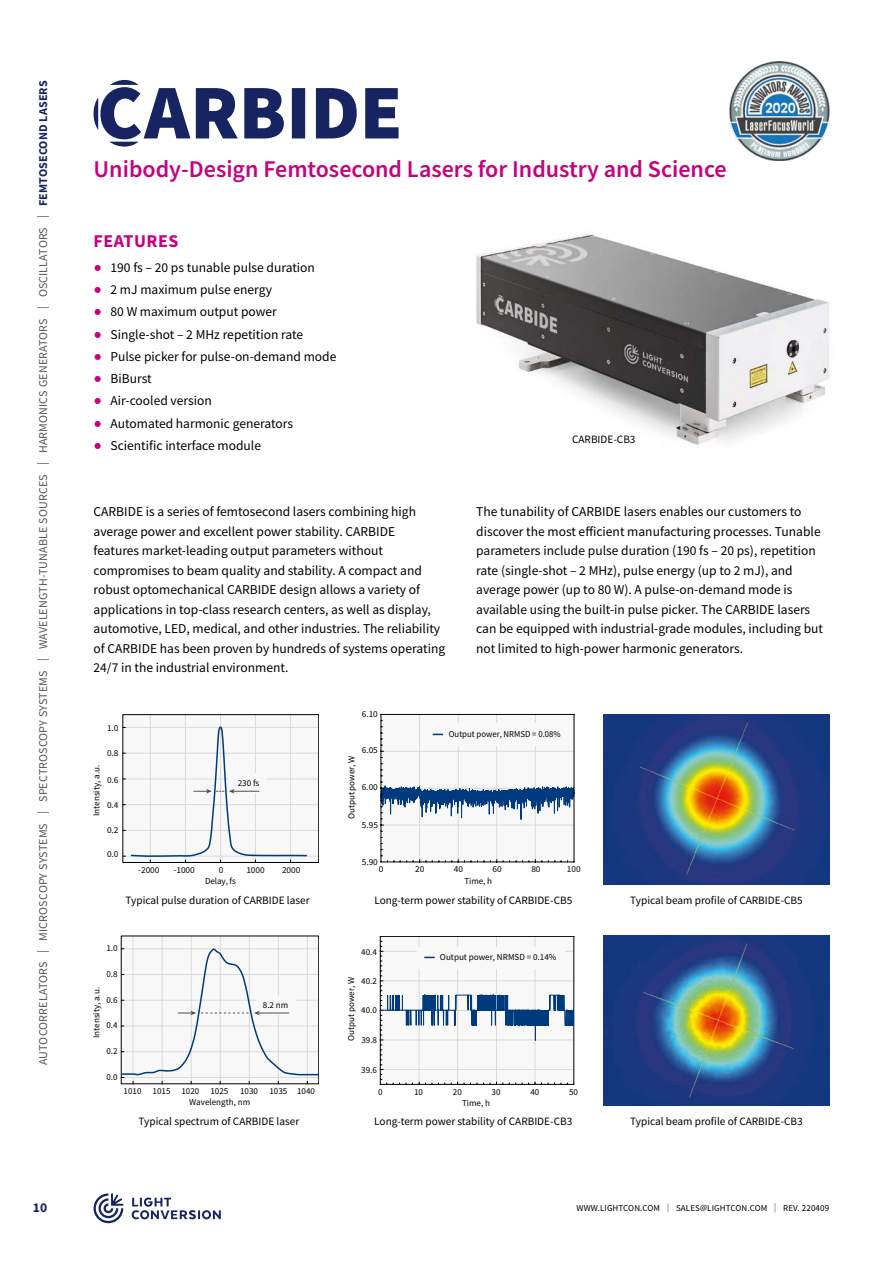
<style>
.page{position:relative;width:893px;height:1263px;background:#fff}
.page>*{position:absolute;margin:0;border:0;box-sizing:border-box;transform-origin:0 0}
.t1{font:600 24px "Source Sans Pro";color:#c7007e}
.t2{font:700 18px "Source Sans Pro";letter-spacing:.03em;color:#c7007e}
.t3{font:13.5px/19.5px "Source Sans Pro";color:#000}
.t4{font:700 13.5px "Source Sans Pro";color:#162561}
.t5{font:12px "Source Sans Pro";letter-spacing:.01em;color:#565656}
.t6{font:11.25px "Source Sans Pro";color:#000}
.t7{font:9px "Source Sans Pro";color:#000}
.t8{font:9px "Source Sans Pro";color:#020204}
.t9{font:9px "Source Sans Pro";color:#020204;scale:.96 1}
.s1{font-weight:700;color:#162561}
.s2{color:#565656}
</style>
<div class="page">
<svg style="left:94px;top:1193px;width:29px;height:30px"></svg>
<svg style="left:132px;top:1197px;width:89px;height:22px"></svg>
<img style="left:476px;top:234px;width:353px;height:211px">
<hr style="left:574px;top:936px;width:1px;height:148px;background:#000">
<svg style="left:380px;top:976px;width:194px;height:109px"></svg>
<div style="left:123px;top:715px;width:196px;height:147px;background:#f8f8f8"></div>
<hr style="left:150px;top:715px;width:1px;height:147px;background:#dadada">
<hr style="left:185px;top:715px;width:1px;height:147px;background:#dadada">
<hr style="left:220px;top:715px;width:1px;height:147px;background:#dadada">
<hr style="left:255px;top:715px;width:1px;height:147px;background:#dadada">
<hr style="left:290px;top:714px;width:1px;height:148px;background:#dadada">
<hr style="left:123px;top:830px;width:196px;height:1px;background:#dadada">
<hr style="left:123px;top:856px;width:196px;height:1px;background:#dadada">
<hr style="left:123px;top:804px;width:196px;height:1px;background:#dadada">
<hr style="left:123px;top:779px;width:196px;height:1px;background:#dadada">
<hr style="left:123px;top:753px;width:196px;height:1px;background:#dadada">
<hr style="left:123px;top:727px;width:196px;height:1px;background:#dadada">
<div style="left:123px;top:714px;width:196px;height:149px;border:1px solid #000"></div>
<svg style="left:123px;top:725px;width:185px;height:137px"></svg>
<div style="left:121px;top:936px;width:198px;height:148px;background:#f8f8f8"></div>
<hr style="left:133px;top:936px;width:1px;height:148px;background:#dadada">
<hr style="left:162px;top:936px;width:1px;height:148px;background:#dadada">
<hr style="left:191px;top:936px;width:1px;height:148px;background:#dadada">
<hr style="left:220px;top:936px;width:1px;height:148px;background:#dadada">
<hr style="left:249px;top:936px;width:1px;height:148px;background:#dadada">
<hr style="left:278px;top:936px;width:1px;height:148px;background:#dadada">
<hr style="left:307px;top:936px;width:1px;height:148px;background:#dadada">
<svg style="left:120px;top:948px;width:199px;height:136px"></svg>
<img style="left:604px;top:936px;width:225px;height:170px">
<img style="left:604px;top:714px;width:225px;height:170px">
<svg style="left:94px;top:80px;width:305px;height:67px"></svg>
<svg style="left:380px;top:713px;width:195px;height:263px"></svg>
<hr style="left:381px;top:714px;width:1px;height:148px;background:#000">
<svg style="left:381px;top:782px;width:2px;height:31px"></svg>
<svg style="left:381px;top:733px;width:2px;height:31px"></svg>
<hr style="left:574px;top:714px;width:1px;height:148px;background:#000">
<hr style="left:381px;top:862px;width:193px;height:1px;background:#000">
<svg style="left:381px;top:819px;width:7px;height:43px"></svg>
<svg style="left:413px;top:860px;width:7px;height:3px"></svg>
<svg style="left:452px;top:860px;width:13px;height:3px"></svg>
<svg style="left:484px;top:860px;width:13px;height:3px"></svg>
<svg style="left:529px;top:860px;width:7px;height:3px"></svg>
<svg style="left:394px;top:861px;width:13px;height:1px"></svg>
<svg style="left:555px;top:861px;width:13px;height:1px"></svg>
<hr style="left:381px;top:714px;width:193px;height:1px;background:#000">
<img style="left:729px;top:61px;width:100px;height:100px">
<p class="t5" style="left:36px;top:1065px;width:986px;rotate:-90deg">AUTOCORRELATORS | MICROSCOPY SYSTEMS | SPECTROSCOPY SYSTEMS | WAVELENGTH-TUNABLE SOURCES | HARMONICS GENERATORS | OSCILLATORS | <span class="s1">FEMTOSECOND LASERS</span></p>
<h1 class="t1" style="left:94px;top:154px;width:635px">Unibody-Design Femtosecond Lasers for Industry and Science</h1>
<h2 class="t2" style="left:94px;top:229px;width:86px">FEATURES</h2>
<p class="t3" style="left:111px;top:256px;width:227px;line-height:22.2px">190 fs – 20 ps tunable pulse duration<br>2 mJ maximum pulse energy<br>80 W maximum output power<br>Single-shot – 2 MHz repetition rate<br>Pulse picker for pulse-on-demand mode<br>BiBurst<br>Air-cooled version<br>Automated harmonic generators<br>Scientific interface module</p>
<p class="t6" style="left:572px;top:432px;width:65px">CARBIDE-CB3</p>
<p class="t3" style="left:94px;top:502px;width:353px">CARBIDE is a series of femtosecond lasers combining high average power and excellent power stability. CARBIDE<br>features market-leading output parameters without compromises to beam quality and stability. A compact and robust optomechanical CARBIDE design allows a variety of applications in top-class research centers, as well as display, automotive, LED, medical, and other industries. The reliability of CARBIDE has been proven by hundreds of systems operating 24/7 in the industrial environment.</p>
<p class="t3" style="left:476px;top:502px;width:348px">The tunability of CARBIDE lasers enables our customers to discover the most efficient manufacturing processes. Tunable parameters include pulse duration (190 fs – 20 ps), repetition rate (single-shot – 2 MHz), pulse energy (up to 2 mJ), and average power (up to 80 W). A pulse-on-demand mode is available using the built-in pulse picker. The CARBIDE lasers can be equipped with industrial-grade modules, including but not limited to high-power harmonic generators.</p>
<p class="t7" style="left:107px;top:725px;width:13px">1.0</p>
<p class="t7" style="left:107px;top:750px;width:13px">0.8</p>
<p class="t7" style="left:93px;top:816px;width:53px;rotate:-90deg">Intensity, a.u.</p>
<p class="t7" style="left:107px;top:776px;width:13px">0.6</p>
<p class="t7" style="left:107px;top:801px;width:13px">0.4</p>
<p class="t7" style="left:107px;top:826px;width:13px">0.2</p>
<p class="t7" style="left:107px;top:851px;width:13px">0.0</p>
<p class="t8" style="left:238px;top:780px;width:23px">230 fs</p>
<p class="t7" style="left:138px;top:866px;width:23px">-2000</p>
<p class="t7" style="left:173px;top:866px;width:23px">-1000</p>
<p class="t7" style="left:219px;top:866px;width:6px">0</p>
<p class="t7" style="left:246px;top:866px;width:20px">1000</p>
<p class="t7" style="left:282px;top:866px;width:20px">2000</p>
<p class="t7" style="left:205px;top:877px;width:32px">Delay, fs</p>
<p class="t7" style="left:362px;top:710px;width:18px">6.10</p>
<p class="t7" style="left:362px;top:747px;width:18px">6.05</p>
<p class="t7" style="left:348px;top:819px;width:66px;rotate:-90deg">Output power, W</p>
<p class="t7" style="left:362px;top:784px;width:18px">6.00</p>
<p class="t7" style="left:362px;top:821px;width:18px">5.95</p>
<p class="t9" style="left:449px;top:731px;width:118px">Output power, NRMSD = 0.08%</p>
<p class="t7" style="left:362px;top:858px;width:18px">5.90</p>
<p class="t7" style="left:379px;top:866px;width:6px">0</p>
<p class="t7" style="left:415px;top:866px;width:11px">20</p>
<p class="t7" style="left:454px;top:866px;width:11px">40</p>
<p class="t7" style="left:493px;top:866px;width:11px">60</p>
<p class="t7" style="left:531px;top:866px;width:11px">80</p>
<p class="t7" style="left:567px;top:866px;width:15px">100</p>
<p class="t7" style="left:464px;top:877px;width:29px">Time, h</p>
<p class="t6" style="left:126px;top:893px;width:186px">Typical pulse duration of CARBIDE laser</p>
<p class="t6" style="left:374px;top:893px;width:200px">Long-term power stability of CARBIDE-CB5</p>
<p class="t7" style="left:106px;top:945px;width:13px">1.0</p>
<p class="t7" style="left:106px;top:971px;width:13px">0.8</p>
<p class="t7" style="left:93px;top:1038px;width:53px;rotate:-90deg">Intensity, a.u.</p>
<p class="t7" style="left:106px;top:996px;width:13px">0.6</p>
<p class="t7" style="left:106px;top:1021px;width:13px">0.4</p>
<p class="t7" style="left:106px;top:1048px;width:13px">0.2</p>
<p class="t7" style="left:106px;top:1074px;width:13px">0.0</p>
<p class="t8" style="left:263px;top:1002px;width:27px">8.2 nm</p>
<p class="t7" style="left:361px;top:948px;width:17px">40.4</p>
<p class="t7" style="left:348px;top:1041px;width:66px;rotate:-90deg">Output power, W</p>
<p class="t7" style="left:361px;top:978px;width:17px">40.2</p>
<p class="t7" style="left:361px;top:1007px;width:17px">40.0</p>
<p class="t7" style="left:361px;top:1037px;width:17px">39.8</p>
<p class="t7" style="left:361px;top:1066px;width:17px">39.6</p>
<p class="t8" style="left:440px;top:954px;width:118px">Output power, NRMSD = 0.14%</p>
<p class="t7" style="left:123px;top:1087px;width:49px">1010 1015</p>
<p class="t7" style="left:181px;top:1087px;width:48px">1020 1025</p>
<p class="t7" style="left:240px;top:1087px;width:19px">1030</p>
<p class="t7" style="left:269px;top:1087px;width:47px">1035 1040</p>
<p class="t7" style="left:378px;top:1088px;width:6px">0</p>
<p class="t7" style="left:414px;top:1088px;width:11px">10</p>
<p class="t7" style="left:453px;top:1088px;width:11px">20</p>
<p class="t7" style="left:492px;top:1088px;width:11px">30</p>
<p class="t7" style="left:530px;top:1088px;width:11px">40</p>
<p class="t7" style="left:569px;top:1088px;width:10px">50</p>
<p class="t7" style="left:189px;top:1099px;width:63px">Wavelength, nm</p>
<p class="t7" style="left:462px;top:1099px;width:30px">Time, h</p>
<p class="t6" style="left:139px;top:1114px;width:162px">Typical spectrum of CARBIDE laser</p>
<p class="t6" style="left:374px;top:1114px;width:200px">Long-term power stability of CARBIDE-CB3</p>
<p class="t6" style="left:630px;top:893px;width:174px">Typical beam profile of CARBIDE-CB5</p>
<p class="t6" style="left:630px;top:1114px;width:174px">Typical beam profile of CARBIDE-CB3</p>
<p class="t4" style="left:33px;top:1198px;width:16px">10</p>
<p class="t7" style="left:783px;top:1203px;width:48px">REV. 220409</p>
<p class="t7" style="left:577px;top:1203px;width:201px">WWW.LIGHTCON.COM <span class="s2">|</span> SALES@LIGHTCON.COM <span class="s2">|</span></p>
</div>
